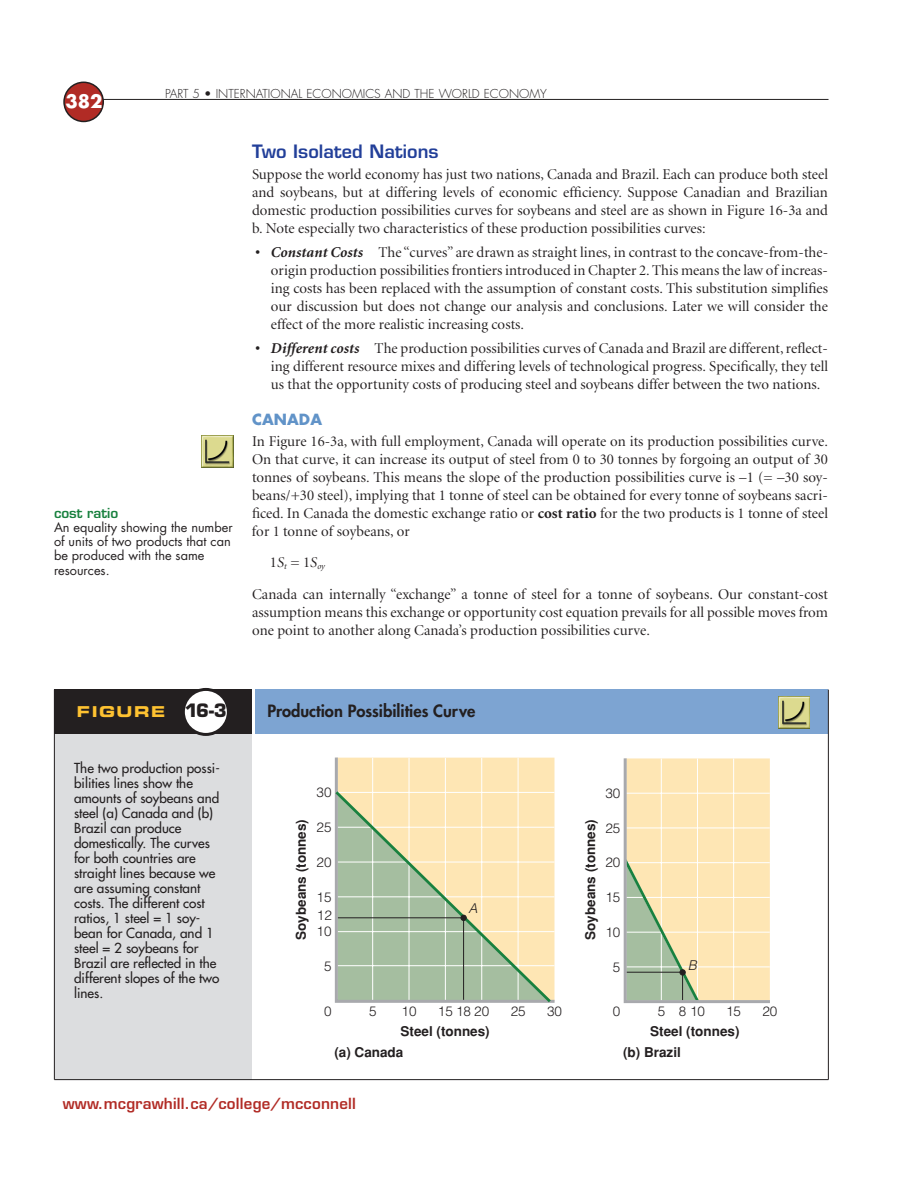
<style>
.page{position:relative;width:918px;height:1188px;background:#fff}
.page>*{position:absolute;margin:0;border:0;box-sizing:border-box;transform-origin:0 0}
.t1{font:600 18px "Eurostile";letter-spacing:.005em;color:#223f99}
.t2{font:700 18px "Futura";color:#fff}
.t3{font:800 16.5px "Futura";color:#231f20}
.t4{font:15px/18px "Minion Display";letter-spacing:.005em;color:#231f20;text-align:justify}
.t5{font:600 15px "Eurostile";letter-spacing:.015em;color:#b12b25}
.t6{font:15px "Eurostile Bold Extended Two";letter-spacing:.1em;color:#fec231}
.t7{font:700 15px "Futura";letter-spacing:.005em;color:#6193c8}
.t8{font:13.5px/15px "Futura";color:#231f20}
.t9{font:700 13.5px "Helvetica";color:#231f20}
.t10{font:300 13.5px "Helvetica";color:#231f20}
.t11{font:600 13.5px "Eurostile";color:#19813f}
.t12{font:italic 300 13.5px "Helvetica";color:#231f20}
.t13{font:12.75px/14.2px "Futura";color:#231f20}
.t14{font:300 12px "Futura";color:#231f20}
.s1{font-family:"Minion";font-weight:700}
.s2{font-family:"Minion";font-weight:700;font-style:italic}
.s3{font-style:italic}
.s4{font-family:"Eurostile";font-weight:700;font-size:18px;color:#231f20}
</style>
<div class="page">
<svg style="left:63px;top:82px;width:41px;height:40px"></svg>
<hr style="left:103px;top:99px;width:726px;height:1px;background:#231f20">
<div style="left:54px;top:731px;width:198px;height:349px;background:#dcdddf"></div>
<svg style="left:334px;top:758px;width:221px;height:245px;background:#fce6b7"></svg>
<svg style="left:623px;top:758px;width:147px;height:246px;background:#eddeb3"></svg>
<svg style="left:334px;top:788px;width:220px;height:215px;background:#ded8af"></svg>
<svg style="left:336px;top:915px;width:131px;height:87px;background:#a6bca2"></svg>
<div style="left:54px;top:690px;width:198px;height:44px;background:#231f20"></div>
<div style="left:256px;top:690px;width:572px;height:44px;background:#7da4d2"></div>
<svg style="left:182px;top:688px;width:48px;height:48px"></svg>
<hr style="left:54px;top:1079px;width:774px;height:1px;background:#231f20">
<hr style="left:54px;top:690px;width:1px;height:390px;background:#231f20">
<hr style="left:828px;top:690px;width:1px;height:390px;background:#231f20">
<svg style="left:201px;top:435px;width:33px;height:33px"></svg>
<img style="left:201px;top:435px;width:32px;height:32px">
<img style="left:778px;top:696px;width:32px;height:33px">
<p class="t2" style="left:65px;top:93px;width:39px">382</p>
<p class="t14" style="left:165px;top:89px;width:383px">PART 5 • INTERNATIONAL ECONOMICS AND THE WORLD ECONOMY</p>
<p class="t11" style="left:54px;top:508px;width:66px">cost ratio</p>
<p class="t13" style="left:54px;top:521px;width:180px">An equality showing the number of units of two products that can be produced with the same resources.</p>
<p class="t1" style="left:252px;top:144px;width:188px">Two Isolated Nations</p>
<p class="t4" style="left:252px;top:166px;width:578px">Suppose the world economy has just two nations, Canada and Brazil. Each can produce both steel and soybeans, but at differing levels of economic efficiency. Suppose Canadian and Brazilian domestic production possibilities curves for soybeans and steel are as shown in Figure 16-3a and b. Note especially two characteristics of these production possibilities curves:</p>
<p class="t4" style="left:271px;top:244px;width:559px;text-indent:-16px"><span class="s1">•</span> <span class="s2">Constant Costs</span> The “curves” are drawn as straight lines, in contrast to the concave-from-the&shy;origin production possibilities frontiers introduced in Chapter 2. This means the law of increas&shy;ing costs has been replaced with the assumption of constant costs. This substitution simplifies our discussion but does not change our analysis and conclusions. Later we will consider the effect of the more realistic increasing costs.</p>
<p class="t4" style="left:271px;top:340px;width:559px;text-indent:-16px"><span class="s1">•</span> <span class="s2">Different costs</span> The production possibilities curves of Canada and Brazil are different, reflect&shy;ing different resource mixes and differing levels of technological progress. Specifically, they tell us that the opportunity costs of producing steel and soybeans differ between the two nations.</p>
<p class="t7" style="left:252px;top:412px;width:72px">CANADA</p>
<p class="t4" style="left:252px;top:433px;width:578px">In Figure 16-3a, with full employment, Canada will operate on its production possibilities curve.<br>On that curve, it can increase its output of steel from 0 to 30 tonnes by forgoing an output of 30 tonnes of soybeans. This means the slope of the production possibilities curve is –1 (= –30 soy&shy;beans/+30 steel), implying that 1 tonne of steel can be obtained for every tonne of soybeans sacri&shy;ficed. In Canada the domestic exchange ratio or <span class="s1">cost ratio</span> for the two products is 1 tonne of steel for 1 tonne of soybeans, or</p>
<p class="t4" style="left:252px;top:548px;width:577px;line-height:31.5px;text-indent:18px">1<span class="s3">S</span><sub>t</sub> = 1<span class="s3">S</span><sub>oy<br></sub>Canada can internally “exchange” a tonne of steel for a tonne of soybeans. Our constant-cost</p>
<p class="t4" style="left:252px;top:604px;width:578px">assumption means this exchange or opportunity cost equation prevails for all possible moves from one point to another along Canada’s production possibilities curve.</p>
<p class="t6" style="left:77px;top:706px;width:151px">FIGURE <span class="s4">16-3</span></p>
<p class="t3" style="left:267px;top:703px;width:209px">Production Possibilities Curve</p>
<p class="t8" style="left:74px;top:761px;width:147px">The two production possi&shy;bilities lines show the amounts of soybeans and steel (a) Canada and (b)<br>Brazil can produce domestically. The curves for both countries are straight lines because we are assuming constant costs. The different cost ratios, 1 steel = 1 soy&shy;bean for Canada, and 1 steel = 2 soybeans for<br>Brazil are reflected in the different slopes of the two lines.</p>
<p class="t10" style="left:317px;top:787px;width:17px">30</p>
<p class="t10" style="left:317px;top:822px;width:17px">25</p>
<p class="t10" style="left:317px;top:857px;width:17px">20</p>
<p class="t10" style="left:317px;top:892px;width:17px">15</p>
<p class="t10" style="left:317px;top:927px;width:17px">10</p>
<p class="t10" style="left:324px;top:961px;width:9px">5</p>
<p class="t10" style="left:605px;top:788px;width:17px">30</p>
<p class="t10" style="left:605px;top:823px;width:17px">25</p>
<p class="t10" style="left:605px;top:858px;width:17px">20</p>
<p class="t10" style="left:605px;top:892px;width:17px">15</p>
<p class="t10" style="left:605px;top:927px;width:17px">10</p>
<p class="t10" style="left:613px;top:962px;width:9px">5</p>
<p class="t10" style="left:613px;top:1006px;width:9px">0</p>
<p class="t10" style="left:658px;top:1007px;width:49px">5 810</p>
<p class="t10" style="left:726px;top:1007px;width:17px">15</p>
<p class="t10" style="left:762px;top:1007px;width:17px">20</p>
<p class="t9" style="left:296px;top:940px;width:122px;rotate:-90deg">Soybeans (tonnes)</p>
<p class="t9" style="left:586px;top:940px;width:122px;rotate:-90deg">Soybeans (tonnes)</p>
<p class="t12" style="left:468px;top:904px;width:11px">A</p>
<p class="t10" style="left:317px;top:911px;width:17px">12</p>
<p class="t12" style="left:688px;top:960px;width:11px">B</p>
<p class="t10" style="left:324px;top:1006px;width:9px">0</p>
<p class="t10" style="left:369px;top:1006px;width:9px">5</p>
<p class="t10" style="left:402px;top:1006px;width:17px">10</p>
<p class="t10" style="left:438px;top:1006px;width:53px">15 18 20</p>
<p class="t10" style="left:511px;top:1006px;width:17px">25</p>
<p class="t10" style="left:547px;top:1006px;width:17px">30</p>
<p class="t9" style="left:401px;top:1026px;width:91px">Steel (tonnes)</p>
<p class="t9" style="left:650px;top:1026px;width:91px">Steel (tonnes)</p>
<p class="t9" style="left:334px;top:1048px;width:71px">(a) Canada</p>
<p class="t9" style="left:623px;top:1048px;width:59px">(b) Brazil</p>
<p class="t5" style="left:63px;top:1098px;width:295px">www.mcgrawhill.ca/college/mcconnell</p>
</div>
